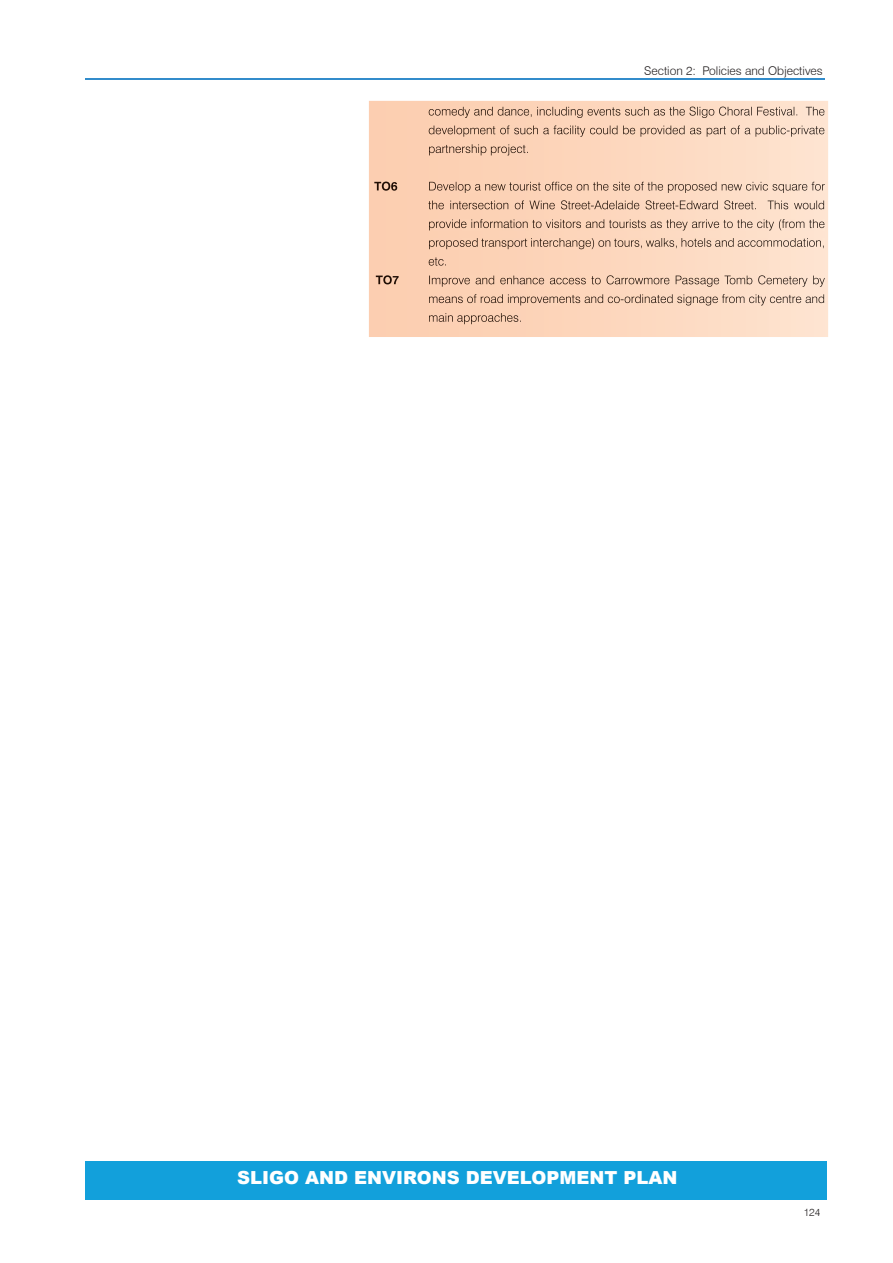
<style>
.page{position:relative;width:893px;height:1263px;background:#fff}
.page>*{position:absolute;margin:0;border:0;box-sizing:border-box;transform-origin:0 0}
.t1{font:900 18px "Arial";color:#fff}
.t2{font:300 12px "Swiss 721 BT";color:#231f20}
.t3{font:300 10.5px "Swiss 721 BT";color:#231f20}
</style>
<div class="page">
<hr style="left:85px;top:79px;width:740px;height:1px;background:#328ccb">
<div style="left:85px;top:1161px;width:742px;height:38px;background:#12a0db"></div>
<svg style="left:369px;top:101px;width:459px;height:236px;fill:#fdd6bb"></svg>
<img style="left:429px;top:107px;width:396px;height:11px">
<img style="left:429px;top:125px;width:396px;height:12px">
<img style="left:429px;top:144px;width:99px;height:11px">
<img style="left:374px;top:182px;width:23px;height:9px">
<img style="left:429px;top:182px;width:396px;height:11px">
<img style="left:428px;top:200px;width:397px;height:9px">
<img style="left:429px;top:219px;width:396px;height:11px">
<img style="left:429px;top:238px;width:396px;height:11px">
<img style="left:429px;top:257px;width:17px;height:9px">
<img style="left:376px;top:275px;width:23px;height:9px">
<img style="left:429px;top:275px;width:396px;height:12px">
<img style="left:429px;top:294px;width:396px;height:11px">
<img style="left:429px;top:313px;width:92px;height:11px">
<p class="t2" style="left:644px;top:64px;width:180px">Section 2: Policies and Objectives</p>
<p class="t1" style="left:237px;top:1165px;width:442px">SLIGO AND ENVIRONS DEVELOPMENT PLAN</p>
<p class="t3" style="left:804px;top:1205px;width:18px">124</p>
</div>
